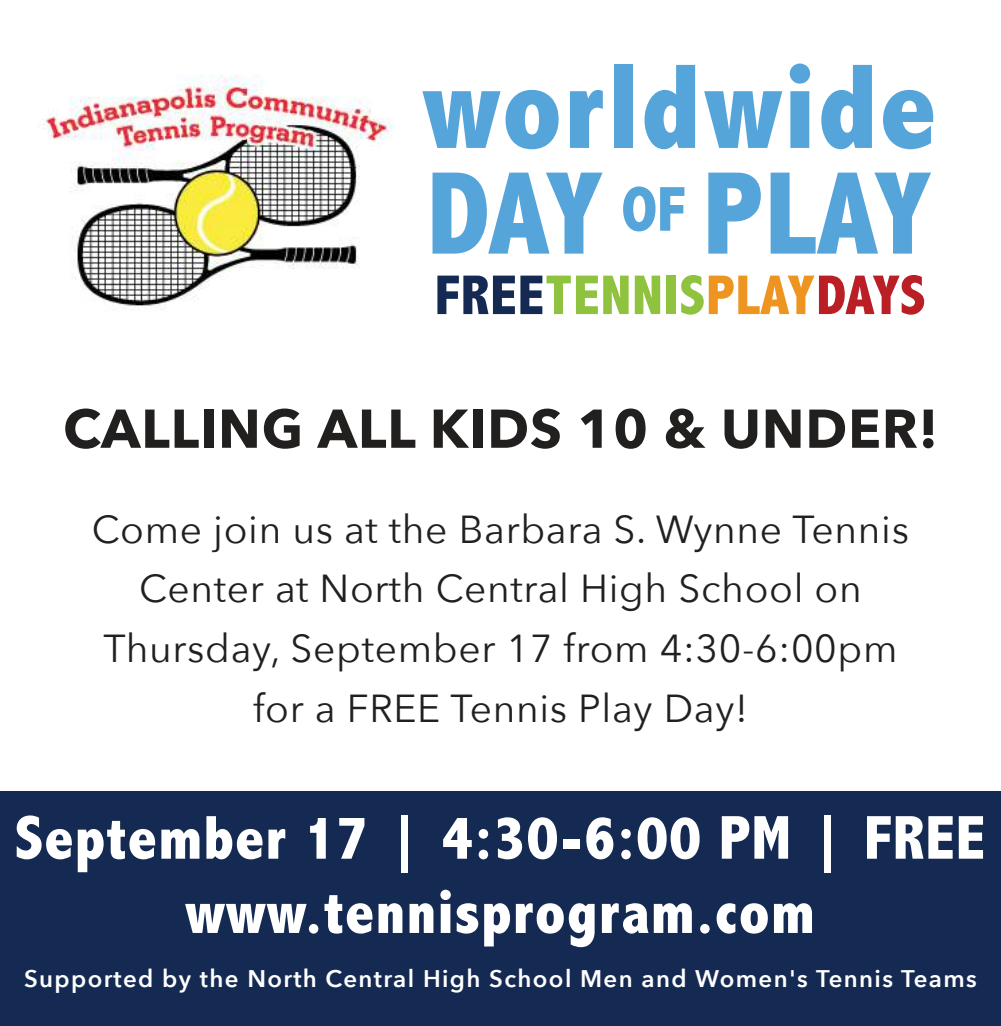
<style>
.page{position:relative;width:1001px;height:1026px;background:#fff}
.page>*{position:absolute;margin:0;border:0;box-sizing:border-box;transform-origin:0 0}
.t1{font:800 condensed 121.8px "Abadi";letter-spacing:.015em;color:#56a5da}
.t2{font:800 condensed 118.8px "Abadi";letter-spacing:-.015em;color:#56a5da}
.t3{font:800 condensed 63.9px "Abadi";color:#56a5da}
.t4{font:800 condensed 62.4px/74.4px "Abadi";letter-spacing:.015em;color:#fff;text-align:center}
.t5{font:800 condensed 56.4px "Abadi";letter-spacing:.015em;color:#8fc23e}
.t6{font:700 54px "Avenir Next";letter-spacing:.015em;color:#221f1f}
.t7{font:39px/60px "Avenir Next";letter-spacing:.015em;color:#221f1f;text-align:center}
.t8{font:600 24px "Avenir Next";letter-spacing:.055em;color:#fff}
.s1{color:#152a52}
.s2{color:#ed9421}
.s3{color:#ba1f25}
</style>
<div class="page">
<img style="left:43px;top:75px;width:350px;height:234px">
<div style="left:0;top:792px;width:1000px;height:234px;background:#152a52"></div>
<h1 class="t1" style="left:422px;top:64px;width:515px">worldwide</h1>
<h2 class="t2" style="left:426px;top:171px;width:507px">DAY PLAY</h2>
<h3 class="t3" style="left:621px;top:187px;width:65px">OF</h3>
<h3 class="t5" style="left:434px;top:275px;width:492px"><span class="s1">FREE</span>TENNIS<span class="s2">PLAY</span><span class="s3">DAYS</span></h3>
<h3 class="t6" style="left:63px;top:398px;width:876px">CALLING ALL KIDS 10 &amp; UNDER!</h3>
<p class="t7" style="left:92px;top:502px;width:818px">Come join us at the Barbara S. Wynne Tennis Center at North Central High School on Thursday, September 17 from 4:30-6:00pm for a FREE Tennis Play Day!</p>
<h3 class="t4" style="left:15px;top:807px;width:971px">September 17 | 4:30-6:00 PM | FREE www.tennisprogram.com</h3>
<p class="t8" style="left:24px;top:968px;width:954px">Supported by the North Central High School Men and Women's Tennis Teams</p>
</div>
